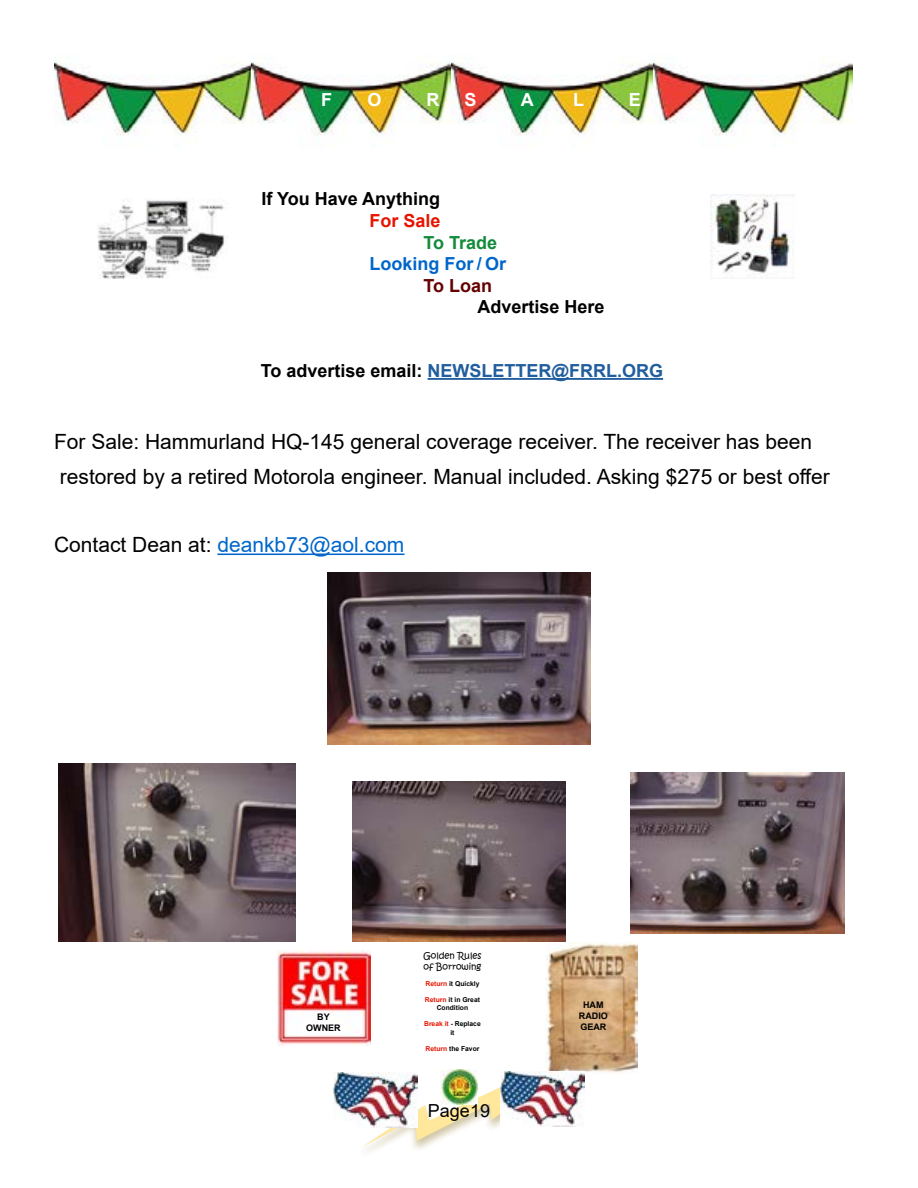
<style>
.page{position:relative;width:918px;height:1188px;background:#fff}
.page>*{position:absolute;margin:0;border:0;box-sizing:border-box;transform-origin:0 0}
.t1{font:21px/34.2px "Arial";color:#000}
.t2{font:21px "Arial";color:#0066cb}
.t3{font:700 18px "Arial";color:#215e9e}
.t4{font:700 18px "Arial";color:#000}
.t5{font:700 18px "Arial";color:#0066cb}
.t6{font:700 18px "Arial";color:#e71401}
.t7{font:700 18px "Arial";color:#148b3b}
.t8{font:700 18px "Arial";color:#fff}
.t9{font:18px "Arial";color:#000}
.t10{font:700 18px "Arial";color:#600}
.t11{font:9px/10.8px "Kristen ITC";color:#000}
.t12{font:700 9px/10.8px "Arial";color:#000;text-align:center}
.t13{font:700 6.75px/8.1px "Arial";color:#000;text-align:center}
.s1{color:#000}
.s2{color:#e71401}
</style>
<div class="page">
<svg style="left:363px;top:1080px;width:137px;height:67px"></svg>
<img style="left:441px;top:1070px;width:36px;height:34px">
<img style="left:278px;top:950px;width:93px;height:96px">
<img style="left:545px;top:942px;width:93px;height:131px">
<img style="left:98px;top:198px;width:127px;height:81px">
<img style="left:710px;top:194px;width:85px;height:84px">
<img style="left:54px;top:59px;width:197px;height:76px">
<img style="left:251px;top:59px;width:602px;height:76px">
<hr style="left:428px;top:378px;width:235px;height:2px;background:#215e9e">
<hr style="left:217px;top:554px;width:188px;height:1px;background:#0066cb">
<img style="left:327px;top:572px;width:264px;height:173px">
<img style="left:631px;top:773px;width:214px;height:160px">
<img style="left:352px;top:782px;width:214px;height:160px">
<img style="left:58px;top:764px;width:238px;height:178px">
<img style="left:333px;top:1073px;width:85px;height:55px">
<img style="left:500px;top:1072px;width:85px;height:55px">
<p class="t8" style="left:321px;top:87px;width:12px">F</p>
<p class="t8" style="left:367px;top:87px;width:16px">O</p>
<p class="t8" style="left:426px;top:87px;width:14px">R</p>
<p class="t8" style="left:464px;top:87px;width:14px">S</p>
<p class="t8" style="left:521px;top:87px;width:14px">A</p>
<p class="t8" style="left:573px;top:87px;width:12px">L</p>
<p class="t8" style="left:629px;top:87px;width:14px">E</p>
<p class="t4" style="left:261px;top:186px;width:180px">If You Have Anything</p>
<p class="t6" style="left:369px;top:208px;width:73px">For Sale</p>
<p class="t7" style="left:423px;top:230px;width:75px">To Trade</p>
<p class="t5" style="left:369px;top:251px;width:138px">Looking For / Or</p>
<p class="t10" style="left:423px;top:273px;width:70px">To Loan</p>
<p class="t4" style="left:477px;top:294px;width:129px">Advertise Here</p>
<p class="t3" style="left:261px;top:358px;width:404px"><span class="s1">To advertise email:</span> NEWSLETTER@FRRL.ORG</p>
<p class="t1" style="left:54px;top:425px;width:777px">For Sale: Hammurland HQ-145 general coverage receiver. The receiver has been restored by a retired Motorola engineer. Manual included. Asking $275 or best offer</p>
<p class="t2" style="left:54px;top:530px;width:352px"><span class="s1">Contact Dean at:</span> deankb73@aol.com</p>
<p class="t12" style="left:306px;top:1012px;width:36px">BY<br>OWNER</p>
<p class="t11" style="left:423px;top:950px;width:60px">Golden Rules of Borrowing</p>
<p class="t13" style="left:425px;top:980px;width:56px"><span class="s2">Return</span> it Quickly</p>
<p class="t13" style="left:425px;top:996px;width:57px"><span class="s2">Return</span> it in Great<br>Condition</p>
<p class="t13" style="left:424px;top:1020px;width:58px"><span class="s2">Break it</span> - Replace it</p>
<p class="t13" style="left:425px;top:1044px;width:56px"><span class="s2">Return</span> the Favor</p>
<p class="t9" style="left:428px;top:1098px;width:64px">Page19</p>
<p class="t12" style="left:579px;top:999px;width:30px">HAM<br>RADIO<br>GEAR</p>
</div>
